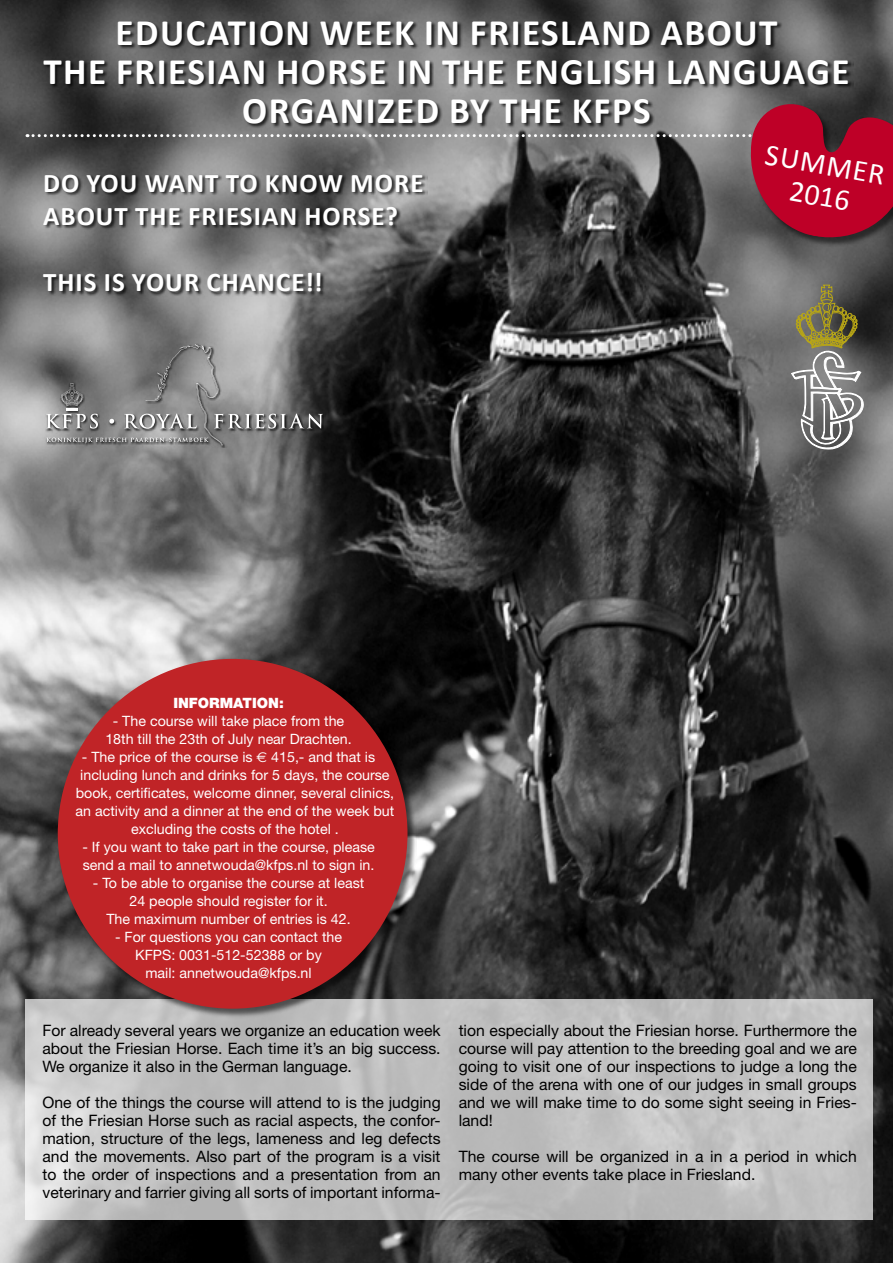
<style>
.page{position:relative;width:893px;height:1263px;background:#fff}
.page>*{position:absolute;margin:0;border:0;box-sizing:border-box;transform-origin:0 0}
.t1{font:700 37.5px "Calibri";letter-spacing:.04em;color:#fff}
.t2{font:30.3px "Calibri";color:#fff}
.t3{font:700 27px "Calibri";letter-spacing:.04em;color:#fff}
.t4{font:15.75px/18px "Helvetica Neue LT Std";color:#000;text-align:justify}
.t5{font:14.25px "Helvetica Neue LT Std";color:#fff}
.t6{font:900 14.25px "Helvetica Neue LT Std";color:#fff}
.s1{font-family:"Euro Sans"}
</style>
<div class="page">
<img style="left:0;top:0;width:893px;height:1263px">
<div style="left:42px;top:173px;width:386px;height:124px;background:#000;opacity:.75"></div>
<div style="left:45px;top:342px;width:281px;height:106px;background:#000;opacity:.75"></div>
<svg style="left:46px;top:344px;width:277px;height:102px;background:#838383"></svg>
<svg style="left:26px;top:999px;width:847px;height:220px;background:#c0c0c0"></svg>
<div style="left:42px;top:19px;width:811px;height:110px;background:#000;opacity:.75"></div>
<div style="left:57px;top:658px;width:360px;height:360px;background:#000;opacity:.57"></div>
<div style="left:58px;top:659px;width:349px;height:350px;background:#c02427;border-radius:50%"></div>
<svg style="left:791px;top:284px;width:73px;height:166px;background:#817f72"></svg>
<svg style="left:27px;top:88px;width:866px;height:163px;background:#6c585c"></svg>
<p class="t1" style="left:116px;top:8px;width:663px">EDUCATION WEEK IN FRIESLAND ABOUT</p>
<p class="t1" style="left:43px;top:47px;width:808px">THE FRIESIAN HORSE IN THE ENGLISH LANGUAGE</p>
<p class="t1" style="left:242px;top:86px;width:410px">ORGANIZED BY THE KFPS</p>
<p class="t3" style="left:43px;top:166px;width:382px">DO YOU WANT TO KNOW MORE</p>
<p class="t3" style="left:43px;top:199px;width:356px">ABOUT THE FRIESIAN HORSE?</p>
<p class="t3" style="left:43px;top:265px;width:281px">THIS IS YOUR CHANCE!!</p>
<p class="t2" style="left:769px;top:135px;width:122px;rotate:10deg">SUMMER</p>
<p class="t2" style="left:793px;top:171px;width:62px;rotate:10deg">2016</p>
<p class="t6" style="left:173px;top:694px;width:112px">INFORMATION:</p>
<p class="t5" style="left:113px;top:712px;width:233px">- The course will take place from the</p>
<p class="t5" style="left:105px;top:730px;width:248px">18th till the 23th of July near Drachten.</p>
<p class="t5" style="left:82px;top:748px;width:295px">- The price of the course is <span class="s1">€</span> 415,- and that is</p>
<p class="t5" style="left:80px;top:766px;width:311px">including lunch and drinks for 5 days, the course</p>
<p class="t5" style="left:76px;top:784px;width:320px">book, certificates, welcome dinner, several clinics,</p>
<p class="t5" style="left:76px;top:802px;width:320px">an activity and a dinner at the end of the week but</p>
<p class="t5" style="left:131px;top:820px;width:209px">excluding the costs of the hotel .</p>
<p class="t5" style="left:82px;top:838px;width:294px">- If you want to take part in the course, please</p>
<p class="t5" style="left:83px;top:856px;width:293px">send a mail to annetwouda@kfps.nl to sign in.</p>
<p class="t5" style="left:93px;top:874px;width:273px">- To be able to organise the course at least</p>
<p class="t5" style="left:129px;top:892px;width:200px">24 people should register for it.</p>
<p class="t5" style="left:106px;top:910px;width:246px">The maximum number of entries is 42.</p>
<p class="t5" style="left:115px;top:928px;width:229px">- For questions you can contact the</p>
<p class="t5" style="left:135px;top:946px;width:188px">KFPS: 0031-512-52388 or by</p>
<p class="t5" style="left:145px;top:964px;width:168px">mail: annetwouda@kfps.nl</p>
<p class="t4" style="left:43px;top:1021px;width:400px">For already several years we organize an education week about the Friesian Horse. Each time it’s an big success.<br>We organize it also in the German language.</p>
<p class="t4" style="left:43px;top:1093px;width:400px">One of the things the course will attend to is the judging of the Friesian Horse such as racial aspects, the confor&shy;mation, structure of the legs, lameness and leg defects and the movements. Also part of the program is a visit to the order of inspections and a presentation from an veterinary and farrier giving all sorts of important informa-</p>
<p class="t4" style="left:459px;top:1021px;width:400px">tion especially about the Friesian horse. Furthermore the course will pay attention to the breeding goal and we are going to visit one of our inspections to judge a long the side of the arena with one of our judges in small groups and we will make time to do some sight seeing in Fries&shy;land!</p>
<p class="t4" style="left:459px;top:1147px;width:400px">The course will be organized in a in a period in which many other events take place in Friesland.</p>
</div>
